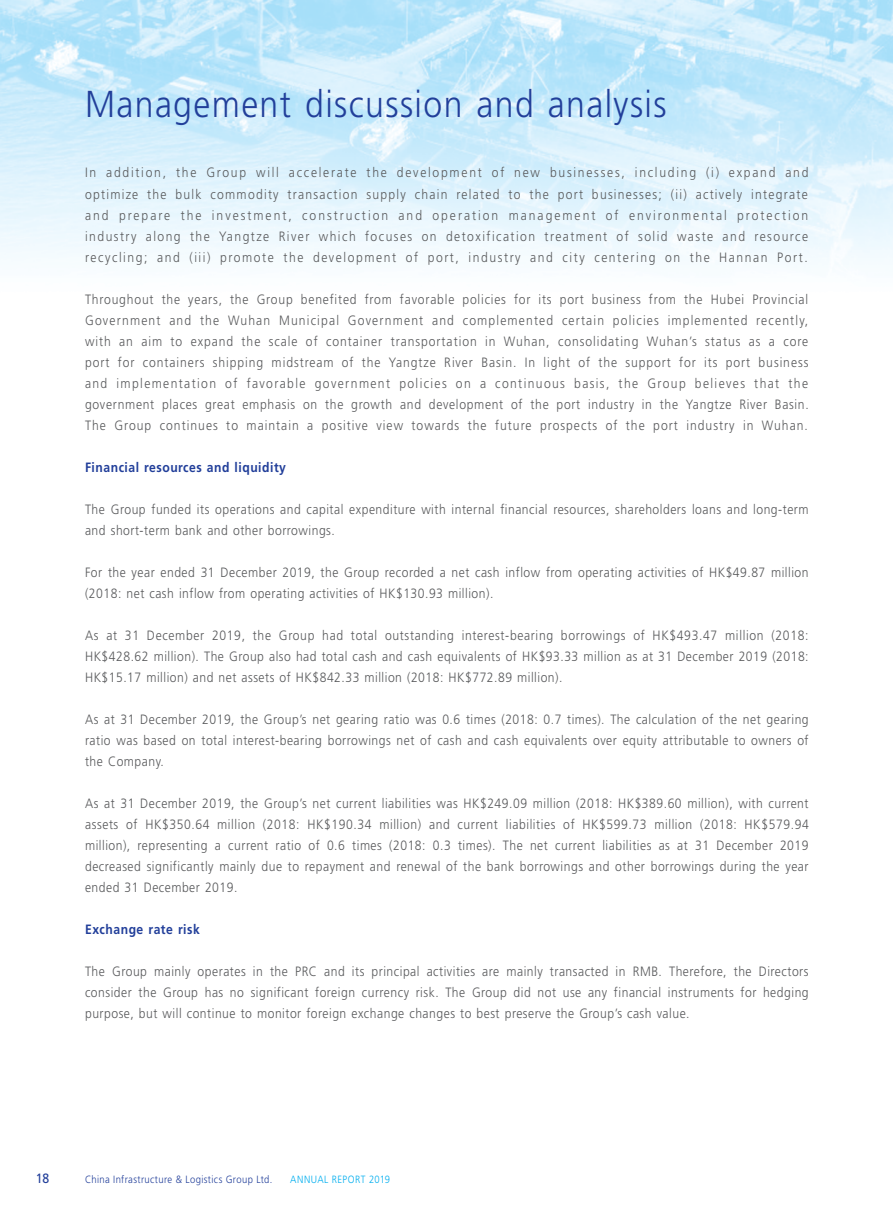
<style>
.page{position:relative;width:893px;height:1212px;background:#fff}
.page>*{position:absolute;margin:0;border:0;box-sizing:border-box;transform-origin:0 0}
.t1{font:300 37.5px "Frutiger";letter-spacing:.04em;color:#223f9a;scale:.9 1}
.t2{font:300 13.5px/21px "Frutiger";letter-spacing:.04em;color:#58595b;text-align:justify;scale:.9 1}
.t3{font:700 13.5px "Frutiger";letter-spacing:.04em;color:#223f9a;scale:.9 1}
.t4{font:13.5px "Frutiger";color:#223f9a;scale:.9 1}
.t5{font:300 10.5px "Frutiger";letter-spacing:.04em;color:#223f9a;scale:.9 1}
.t6{font:300 10.5px "Frutiger";letter-spacing:.05em;color:#00aeef;scale:.9 1}
</style>
<div class="page">
<img style="left:0;top:0;width:892px;height:263px">
<h1 class="t1" style="left:85px;top:89px;width:647px">Management discussion and analysis</h1>
<p class="t2" style="left:85px;top:163px;width:805px">In addition, the Group will accelerate the development of new businesses, including (i) expand and optimize the bulk commodity transaction supply chain related to the port businesses; (ii) actively integrate and prepare the investment, construction and operation management of environmental protection industry along the Yangtze River which focuses on detoxification treatment of solid waste and resource recycling; and (iii) promote the development of port, industry and city centering on the Hannan Port.</p>
<p class="t2" style="left:85px;top:289px;width:805px">Throughout the years, the Group benefited from favorable policies for its port business from the Hubei Provincial Government and the Wuhan Municipal Government and complemented certain policies implemented recently, with an aim to expand the scale of container transportation in Wuhan, consolidating Wuhan’s status as a core port for containers shipping midstream of the Yangtze River Basin. In light of the support for its port business and implementation of favorable government policies on a continuous basis, the Group believes that the government places great emphasis on the growth and development of the port industry in the Yangtze River Basin.<br>The Group continues to maintain a positive view towards the future prospects of the port industry in Wuhan.</p>
<p class="t3" style="left:85px;top:461px;width:225px">Financial resources and liquidity</p>
<p class="t2" style="left:85px;top:499px;width:805px">The Group funded its operations and capital expenditure with internal financial resources, shareholders loans and long-term and short-term bank and other borrowings.</p>
<p class="t2" style="left:85px;top:562px;width:805px">For the year ended 31 December 2019, the Group recorded a net cash inflow from operating activities of HK$49.87 million (2018: net cash inflow from operating activities of HK$130.93 million).</p>
<p class="t2" style="left:85px;top:625px;width:805px">As at 31 December 2019, the Group had total outstanding interest-bearing borrowings of HK$493.47 million (2018:<br>HK$428.62 million). The Group also had total cash and cash equivalents of HK$93.33 million as at 31 December 2019 (2018:<br>HK$15.17 million) and net assets of HK$842.33 million (2018: HK$772.89 million).</p>
<p class="t2" style="left:85px;top:709px;width:805px">As at 31 December 2019, the Group’s net gearing ratio was 0.6 times (2018: 0.7 times). The calculation of the net gearing ratio was based on total interest-bearing borrowings net of cash and cash equivalents over equity attributable to owners of the Company.</p>
<p class="t2" style="left:85px;top:793px;width:805px">As at 31 December 2019, the Group’s net current liabilities was HK$249.09 million (2018: HK$389.60 million), with current assets of HK$350.64 million (2018: HK$190.34 million) and current liabilities of HK$599.73 million (2018: HK$579.94 million), representing a current ratio of 0.6 times (2018: 0.3 times). The net current liabilities as at 31 December 2019 decreased significantly mainly due to repayment and renewal of the bank borrowings and other borrowings during the year ended 31 December 2019.</p>
<p class="t3" style="left:85px;top:923px;width:129px">Exchange rate risk</p>
<p class="t2" style="left:85px;top:961px;width:805px">The Group mainly operates in the PRC and its principal activities are mainly transacted in RMB. Therefore, the Directors consider the Group has no significant foreign currency risk. The Group did not use any financial instruments for hedging purpose, but will continue to monitor foreign exchange changes to best preserve the Group’s cash value.</p>
<p class="t4" style="left:36px;top:1173px;width:17px">18</p>
<p class="t5" style="left:85px;top:1175px;width:210px">China Infrastructure &amp; Logistics Group Ltd.</p>
<p class="t6" style="left:290px;top:1175px;width:112px">ANNUAL REPORT 2019</p>
</div>
